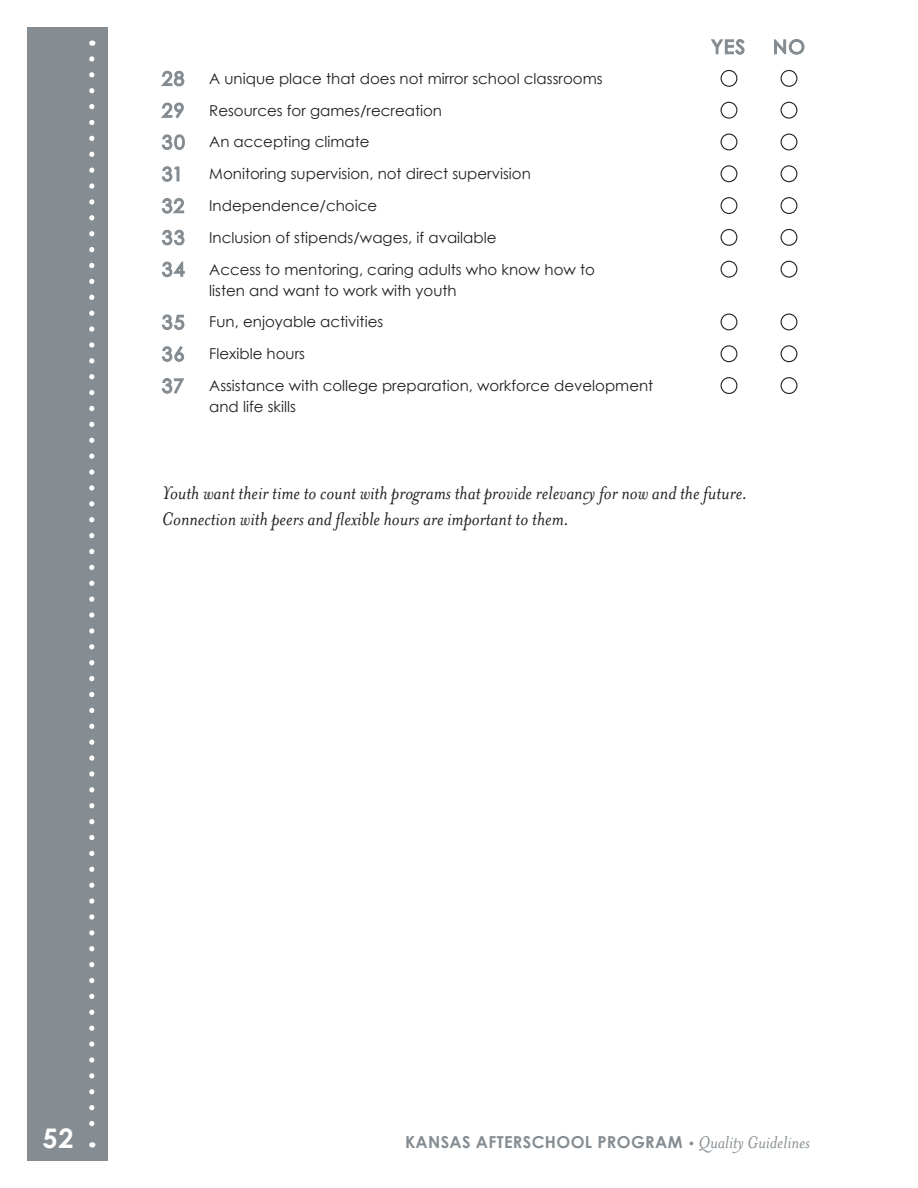
<style>
.page{position:relative;width:918px;height:1188px;background:#fff}
.page>*{position:absolute;margin:0;border:0;box-sizing:border-box;transform-origin:0 0}
.t1{font:700 27px "Century Gothic";color:#fff}
.t2{font:italic 21px "Mrs Eaves OT";color:#231f20}
.t3{font:700 16.5px "Century Gothic";letter-spacing:.02em;color:#858d92}
.Guideline-Add{font:15px/21px "Century Gothic";color:#231f20}
.s1{font-weight:400;font-size:12.3px}
.s2{font-family:"Mrs Eaves OT";font-weight:400;font-style:italic;font-size:19.5px}
</style>
<div class="page">
<div style="left:27px;top:27px;width:81px;height:1134px;background:#858d92"></div>
<svg style="left:89px;top:59px;width:5px;height:1089px"></svg>
<svg style="left:711px;top:39px;width:34px;height:16px"></svg>
<svg style="left:774px;top:39px;width:31px;height:16px"></svg>
<svg style="left:161px;top:70px;width:24px;height:17px"></svg>
<div style="left:721px;top:70px;width:16px;height:17px;border:1px solid #231f20;border-radius:50%"></div>
<div style="left:781px;top:70px;width:16px;height:17px;border:1px solid #231f20;border-radius:50%"></div>
<svg style="left:161px;top:102px;width:23px;height:17px"></svg>
<div style="left:721px;top:102px;width:16px;height:17px;border:1px solid #231f20;border-radius:50%"></div>
<div style="left:781px;top:102px;width:16px;height:17px;border:1px solid #231f20;border-radius:50%"></div>
<svg style="left:161px;top:134px;width:24px;height:16px"></svg>
<div style="left:721px;top:134px;width:16px;height:16px;border:1px solid #231f20;border-radius:50%"></div>
<div style="left:781px;top:134px;width:16px;height:16px;border:1px solid #231f20;border-radius:50%"></div>
<svg style="left:161px;top:166px;width:19px;height:16px"></svg>
<div style="left:721px;top:165px;width:16px;height:17px;border:1px solid #231f20;border-radius:50%"></div>
<div style="left:781px;top:165px;width:16px;height:17px;border:1px solid #231f20;border-radius:50%"></div>
<svg style="left:161px;top:198px;width:24px;height:16px"></svg>
<div style="left:721px;top:197px;width:16px;height:17px;border:1px solid #231f20;border-radius:50%"></div>
<div style="left:781px;top:197px;width:16px;height:17px;border:1px solid #231f20;border-radius:50%"></div>
<svg style="left:161px;top:229px;width:24px;height:17px"></svg>
<div style="left:721px;top:229px;width:16px;height:17px;border:1px solid #231f20;border-radius:50%"></div>
<div style="left:781px;top:229px;width:16px;height:17px;border:1px solid #231f20;border-radius:50%"></div>
<svg style="left:161px;top:261px;width:24px;height:17px"></svg>
<div style="left:721px;top:261px;width:16px;height:17px;border:1px solid #231f20;border-radius:50%"></div>
<div style="left:781px;top:261px;width:16px;height:17px;border:1px solid #231f20;border-radius:50%"></div>
<svg style="left:161px;top:314px;width:24px;height:16px"></svg>
<div style="left:721px;top:314px;width:16px;height:16px;border:1px solid #231f20;border-radius:50%"></div>
<div style="left:781px;top:314px;width:16px;height:16px;border:1px solid #231f20;border-radius:50%"></div>
<svg style="left:161px;top:346px;width:24px;height:16px"></svg>
<div style="left:721px;top:345px;width:16px;height:17px;border:1px solid #231f20;border-radius:50%"></div>
<div style="left:781px;top:345px;width:16px;height:17px;border:1px solid #231f20;border-radius:50%"></div>
<svg style="left:161px;top:378px;width:24px;height:16px"></svg>
<div style="left:721px;top:377px;width:16px;height:17px;border:1px solid #231f20;border-radius:50%"></div>
<div style="left:781px;top:377px;width:16px;height:17px;border:1px solid #231f20;border-radius:50%"></div>
<p class="Guideline-Add" style="left:209px;top:68px;width:395px">A unique place that does not mirror school classrooms</p>
<p class="Guideline-Add" style="left:209px;top:99px;width:234px">Resources for games/recreation</p>
<p class="Guideline-Add" style="left:209px;top:131px;width:162px">An accepting climate</p>
<p class="Guideline-Add" style="left:209px;top:163px;width:323px">Monitoring supervision, not direct supervision</p>
<p class="Guideline-Add" style="left:209px;top:195px;width:170px">Independence/choice</p>
<p class="Guideline-Add" style="left:209px;top:227px;width:289px">Inclusion of stipends/wages, if available</p>
<p class="Guideline-Add" style="left:209px;top:258px;width:387px">Access to mentoring, caring adults who know how to listen and want to work with youth</p>
<p class="Guideline-Add" style="left:209px;top:311px;width:176px">Fun, enjoyable activities</p>
<p class="Guideline-Add" style="left:209px;top:343px;width:97px">Flexible hours</p>
<p class="Guideline-Add" style="left:209px;top:375px;width:446px">Assistance with college preparation, workforce development and life skills</p>
<p class="t2" style="left:162px;top:482px;width:587px">Youth want their time to count with programs that provide relevancy for now and the future.</p>
<p class="t2" style="left:162px;top:507px;width:409px">Connection with peers and flexible hours are important to them.</p>
<h1 class="t1" style="left:43px;top:1117px;width:32px">52</h1>
<p class="t3" style="left:405px;top:1129px;width:406px">KANSAS AFTERSCHOOL PROGRAM <span class="s1">•</span> <span class="s2">Quality Guidelines</span></p>
</div>
